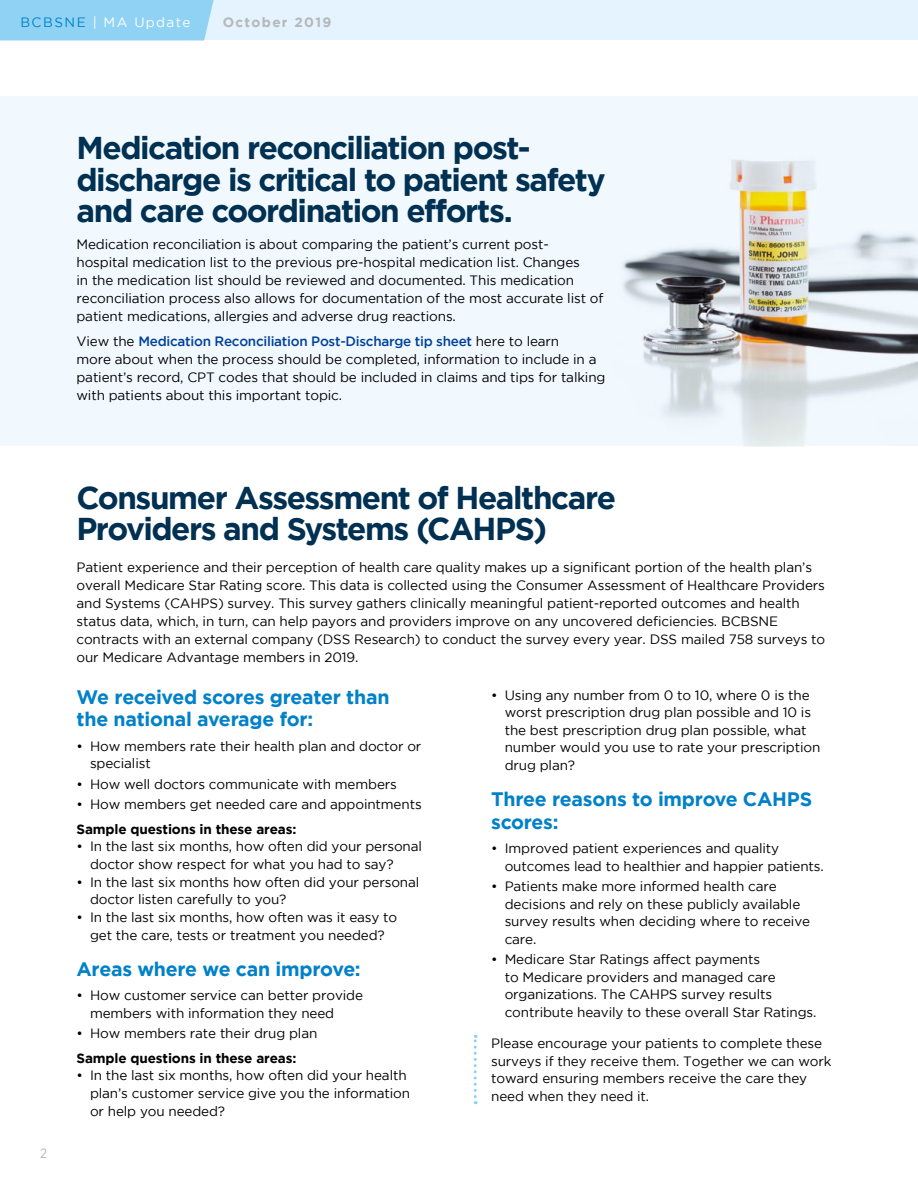
<style>
.page{position:relative;width:918px;height:1188px;background:#fff}
.page>*{position:absolute;margin:0;border:0;box-sizing:border-box;transform-origin:0 0}
.t1{font:700 31.5px/31.5px "Gotham";letter-spacing:-.045em;color:#003052}
.t2{font:700 19.5px/22.5px "Gotham";letter-spacing:-.015em;color:#0081c9}
.t3{font:13.5px/17.7px "Gotham";letter-spacing:-.01em;color:#000}
.t4{font:700 13.5px "Gotham";letter-spacing:-.01em;color:#000}
.t5{font:13.5px "Gotham";letter-spacing:.115em;color:#fff}
.t6{font:700 13.5px "Gotham";letter-spacing:.1em;color:#b4b8ba}
.t7{font:13.5px "Gotham Narrow";color:#b4b8ba}
.s1{color:#0081c9}
.s2{font-weight:500;color:#00419b}
</style>
<div class="page">
<div style="left:0;top:0;width:918px;height:40px;background:#e4f3fd"></div>
<div style="left:0;top:0;width:214px;height:40px;background:#8fd2f4"></div>
<div style="left:0;top:96px;width:918px;height:350px;background:#f2f9fe"></div>
<img style="left:622px;top:160px;width:296px;height:287px">
<svg style="left:474px;top:1035px;width:3px;height:69px"></svg>
<p class="t5" style="left:20px;top:15px;width:172px"><span class="s1">BCBSNE</span> | MA Update</p>
<p class="t6" style="left:223px;top:15px;width:110px">October 2019</p>
<h1 class="t1" style="left:76px;top:131px;width:531px">Medication reconciliation post&shy;discharge is critical to patient safety and care coordination efforts.</h1>
<p class="t3" style="left:76px;top:235px;width:528px">Medication reconciliation is about comparing the patient’s current post&shy;hospital medication list to the previous pre-hospital medication list. Changes<br>in the medication list should be reviewed and documented. This medication reconciliation process also allows for documentation of the most accurate list of patient medications, allergies and adverse drug reactions.</p>
<p class="t3" style="left:76px;top:332px;width:531px">View the <span class="s2">Medication Reconciliation Post-Discharge tip sheet</span> here to learn<br>more about when the process should be completed, information to include in a patient’s record, CPT codes that should be included in claims and tips for talking with patients about this important topic.</p>
<h1 class="t1" style="left:76px;top:481px;width:541px">Consumer Assessment of Healthcare<br>Providers and Systems (CAHPS)</h1>
<p class="t3" style="left:76px;top:558px;width:750px">Patient experience and their perception of health care quality makes up a significant portion of the health plan’s overall Medicare Star Rating score. This data is collected using the Consumer Assessment of Healthcare Providers and Systems (CAHPS) survey. This survey gathers clinically meaningful patient-reported outcomes and health status data, which, in turn, can help payors and providers improve on any uncovered deficiencies. BCBSNE contracts with an external company (DSS Research) to conduct the survey every year. DSS mailed 758 surveys to our Medicare Advantage members in 2019.</p>
<p class="t7" style="left:40px;top:1145px;width:9px">2</p>
<h2 class="t2" style="left:76px;top:685px;width:315px">We received scores greater than the national average for:</h2>
<p class="t3" style="left:90px;top:737px;width:333px;text-indent:-14px">• How members rate their health plan and doctor or specialist</p>
<p class="t3" style="left:76px;top:775px;width:322px">• How well doctors communicate with members</p>
<p class="t3" style="left:76px;top:795px;width:347px">• How members get needed care and appointments</p>
<p class="t4" style="left:76px;top:821px;width:221px">Sample questions in these areas:</p>
<p class="t3" style="left:90px;top:838px;width:334px;text-indent:-14px">• In the last six months, how often did your personal doctor show respect for what you had to say?</p>
<p class="t3" style="left:90px;top:873px;width:331px;text-indent:-14px">• In the last six months how often did your personal doctor listen carefully to you?</p>
<p class="t3" style="left:76px;top:908px;width:322px;text-align:center">• In the last six months, how often was it easy to get the care, tests or treatment you needed?</p>
<h2 class="t2" style="left:76px;top:957px;width:286px">Areas where we can improve:</h2>
<p class="t3" style="left:90px;top:986px;width:275px;text-indent:-14px">• How customer service can better provide members with information they need</p>
<p class="t3" style="left:76px;top:1024px;width:242px">• How members rate their drug plan</p>
<p class="t4" style="left:76px;top:1050px;width:221px">Sample questions in these areas:</p>
<p class="t3" style="left:90px;top:1066px;width:322px;text-indent:-14px">• In the last six months, how often did your health plan’s customer service give you the information or help you needed?</p>
<p class="t3" style="left:505px;top:686px;width:317px;text-indent:-14px">• Using any number from 0 to 10, where 0 is the worst prescription drug plan possible and 10 is the best prescription drug plan possible, what number would you use to rate your prescription drug plan?</p>
<h2 class="t2" style="left:491px;top:787px;width:323px">Three reasons to improve CAHPS scores:</h2>
<p class="t3" style="left:505px;top:839px;width:321px;text-indent:-14px">• Improved patient experiences and quality outcomes lead to healthier and happier patients.</p>
<p class="t3" style="left:505px;top:877px;width:307px;text-indent:-14px">• Patients make more informed health care decisions and rely on these publicly available survey results when deciding where to receive care.</p>
<p class="t3" style="left:505px;top:950px;width:313px;text-indent:-14px">• Medicare Star Ratings affect payments<br>to Medicare providers and managed care organizations. The CAHPS survey results contribute heavily to these overall Star Ratings.</p>
<p class="t3" style="left:491px;top:1034px;width:342px">Please encourage your patients to complete these surveys if they receive them. Together we can work toward ensuring members receive the care they need when they need it.</p>
</div>
